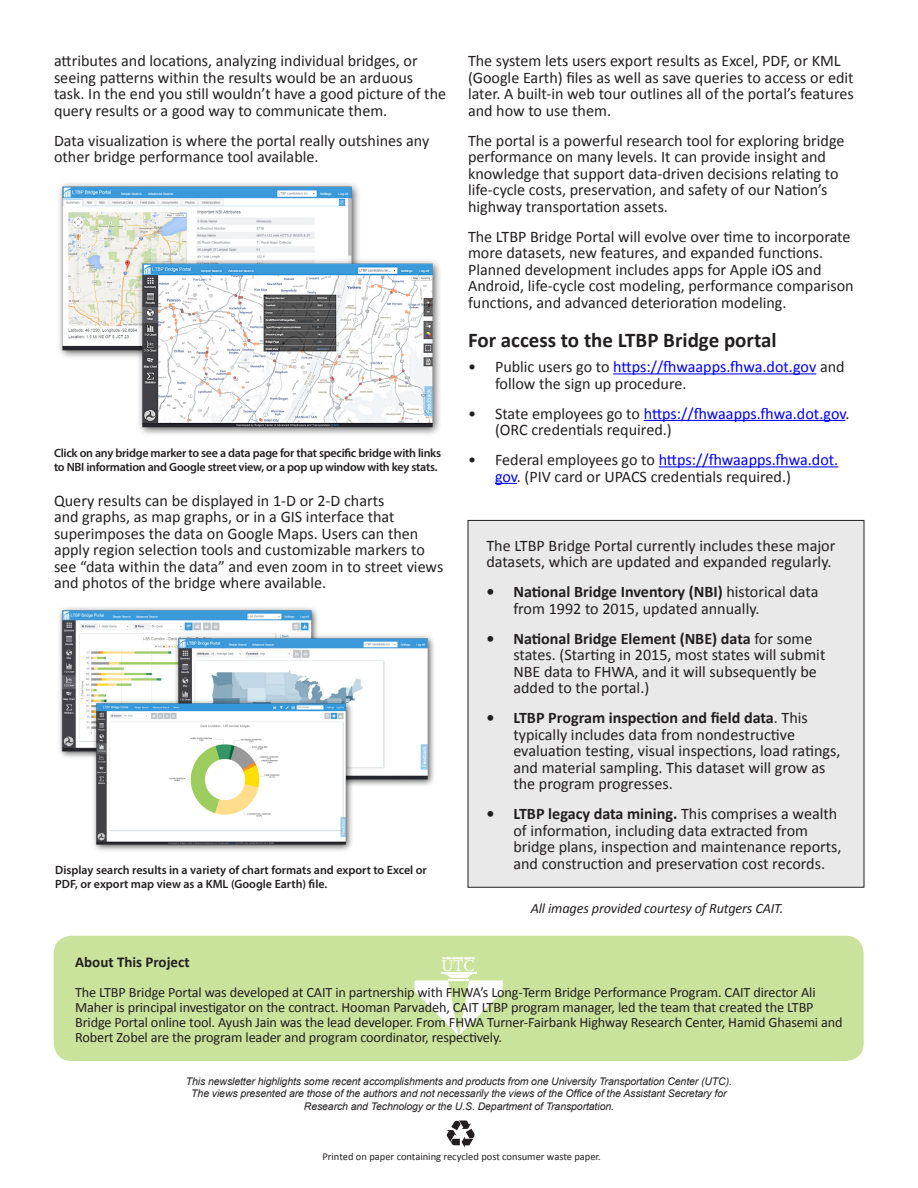
<style>
.page{position:relative;width:918px;height:1188px;background:#fff}
.page>*{position:absolute;margin:0;border:0;box-sizing:border-box;transform-origin:0 0}
.Heading_1{font:700 21px "Calibri";color:#231f20}
.t1{font:16.5px "Minion Pro";color:#fff}
.Body{font:16.2px/16.5px "Calibri";color:#231f20}
.About_this_report{font:700 15px "Calibri";color:#231f20}
.About_this_report-2{font:14.25px/15px "Calibri";letter-spacing:-.01em;color:#231f20}
.About_this_report-3{font:italic 14.25px "Calibri";letter-spacing:-.01em;color:#231f20}
.t2{font:600 12px/13.8px "Myriad Pro";letter-spacing:-.02em;color:#231f20}
.t3{font:600 12px/13.8px "Myriad Pro";color:#231f20}
.t4{font:italic 10.5px/12.6px "Arial";letter-spacing:-.01em;color:#231f20;text-align:center}
.t5{font:10.5px "Calibri";color:#231f20}
.s1{color:#00f}
.s2{font-weight:700}
</style>
<div class="page">
<svg style="left:447px;top:1120px;width:28px;height:28px"></svg>
<div style="left:54px;top:936px;width:810px;height:125px;background:#c9e39d;border-radius:18px"></div>
<svg style="left:442px;top:957px;width:34px;height:2px"></svg>
<hr style="left:441px;top:972px;width:36px;height:2px;background:#fff">
<svg style="left:415px;top:974px;width:88px;height:62px"></svg>
<hr style="left:449px;top:979px;width:20px;height:2px;background:#fff">
<hr style="left:613px;top:373px;width:203px;height:1px;background:#00f">
<hr style="left:644px;top:420px;width:201px;height:1px;background:#00f">
<hr style="left:659px;top:466px;width:179px;height:1px;background:#00f">
<svg style="left:495px;top:483px;width:22px;height:1px"></svg>
<div style="left:468px;top:520px;width:396px;height:367px;background:#e9e9e9"></div>
<div style="left:468px;top:520px;width:396px;height:368px;border:1px solid #231f20"></div>
<img style="left:59px;top:607px;width:259px;height:151px">
<img style="left:171px;top:631px;width:263px;height:155px">
<img style="left:89px;top:696px;width:269px;height:155px">
<img style="left:59px;top:183px;width:300px;height:175px">
<img style="left:135px;top:255px;width:305px;height:180px">
<p class="Body" style="left:54px;top:53px;width:394px">attributes and locations, analyzing individual bridges, or seeing patterns within the results would be an arduous task. In the end you still wouldn’t have a good picture of the query results or a good way to communicate them.</p>
<p class="Body" style="left:54px;top:132px;width:377px">Data visualization is where the portal really outshines any other bridge performance tool available.</p>
<p class="t2" style="left:54px;top:446px;width:389px">Click on any bridge marker to see a data page for that specific bridge with links to NBI information and Google street view, or a pop up window with key stats.</p>
<p class="Body" style="left:54px;top:492px;width:391px">Query results can be displayed in 1-D or 2-D charts<br>and graphs, as map graphs, or in a GIS interface that superimposes the data on Google Maps. Users can then apply region selection tools and customizable markers to see “data within the data” and even zoom in to street views and photos of the bridge where available.</p>
<p class="t3" style="left:55px;top:863px;width:373px">Display search results in a variety of chart formats and export to Excel or<br>PDF, or export map view as a KML (Google Earth) file.</p>
<p class="Body" style="left:468px;top:53px;width:387px">The system lets users export results as Excel, PDF, or KML (Google Earth) files as well as save queries to access or edit later. A built-in web tour outlines all of the portal’s features and how to use them.</p>
<p class="Body" style="left:468px;top:132px;width:378px">The portal is a powerful research tool for exploring bridge performance on many levels. It can provide insight and knowledge that support data-driven decisions relating to life-cycle costs, preservation, and safety of our Nation’s highway transportation assets.</p>
<p class="Body" style="left:468px;top:228px;width:387px">The LTBP Bridge Portal will evolve over time to incorporate more datasets, new features, and expanded functions.<br>Planned development includes apps for Apple iOS and Android, life-cycle cost modeling, performance comparison functions, and advanced deterioration modeling.</p>
<p class="Heading_1" style="left:468px;top:326px;width:310px">For access to the LTBP Bridge portal</p>
<p class="Body" style="left:495px;top:359px;width:351px;text-indent:-27px">• Public users go to <span class="s1">https://fhwaapps.fhwa.dot.gov</span> and follow the sign up procedure.</p>
<p class="Body" style="left:495px;top:405px;width:356px;text-indent:-27px">• State employees go to <span class="s1">https://fhwaapps.fhwa.dot.gov</span>. (ORC credentials required.)</p>
<p class="Body" style="left:495px;top:452px;width:345px;text-indent:-27px">• Federal employees go to <span class="s1">https://fhwaapps.fhwa.dot. gov</span>. (PIV card or UPACS credentials required.)</p>
<p class="Body" style="left:486px;top:537px;width:351px">The LTBP Bridge Portal currently includes these major datasets, which are updated and expanded regularly.</p>
<p class="Body" style="left:513px;top:584px;width:307px;text-indent:-27px"><span class="s2">• National Bridge Inventory (NBI)</span> historical data from 1992 to 2015, updated annually.</p>
<p class="Body" style="left:513px;top:630px;width:314px;text-indent:-27px"><span class="s2">• National Bridge Element (NBE) data</span> for some states. (Starting in 2015, most states will submit NBE data to FHWA, and it will subsequently be added to the portal.)</p>
<p class="Body" style="left:513px;top:710px;width:329px;text-indent:-27px"><span class="s2">• LTBP Program inspection and field data</span>. This typically includes data from nondestructive evaluation testing, visual inspections, load ratings, and material sampling. This dataset will grow as the program progresses.</p>
<p class="Body" style="left:513px;top:806px;width:330px;text-indent:-27px"><span class="s2">• LTBP legacy data mining.</span> This comprises a wealth of information, including data extracted from bridge plans, inspection and maintenance reports, and construction and preservation cost records.</p>
<p class="About_this_report-3" style="left:531px;top:899px;width:254px">All images provided courtesy of Rutgers CAIT.</p>
<p class="About_this_report" style="left:75px;top:952px;width:116px">About This Project</p>
<p class="t1" style="left:441px;top:954px;width:35px">UTC</p>
<p class="About_this_report-2" style="left:75px;top:985px;width:769px">The LTBP Bridge Portal was developed at CAIT in partnership with FHWA’s Long-Term Bridge Performance Program. CAIT director Ali Maher is principal investigator on the contract. Hooman Parvadeh, CAIT LTBP program manager, led the team that created the LTBP Bridge Portal online tool. Ayush Jain was the lead developer. From FHWA Turner-Fairbank Highway Research Center, Hamid Ghasemi and Robert Zobel are the program leader and program coordinator, respectively.</p>
<p class="t4" style="left:186px;top:1075px;width:548px">This newsletter highlights some recent accomplishments and products from one University Transportation Center (UTC).<br>The views presented are those of the authors and not necessarily the views of the Office of the Assistant Secretary for<br>Research and Technology or the U.S. Department of Transportation.</p>
<p class="t5" style="left:322px;top:1150px;width:280px">Printed on paper containing recycled post consumer waste paper.</p>
</div>
